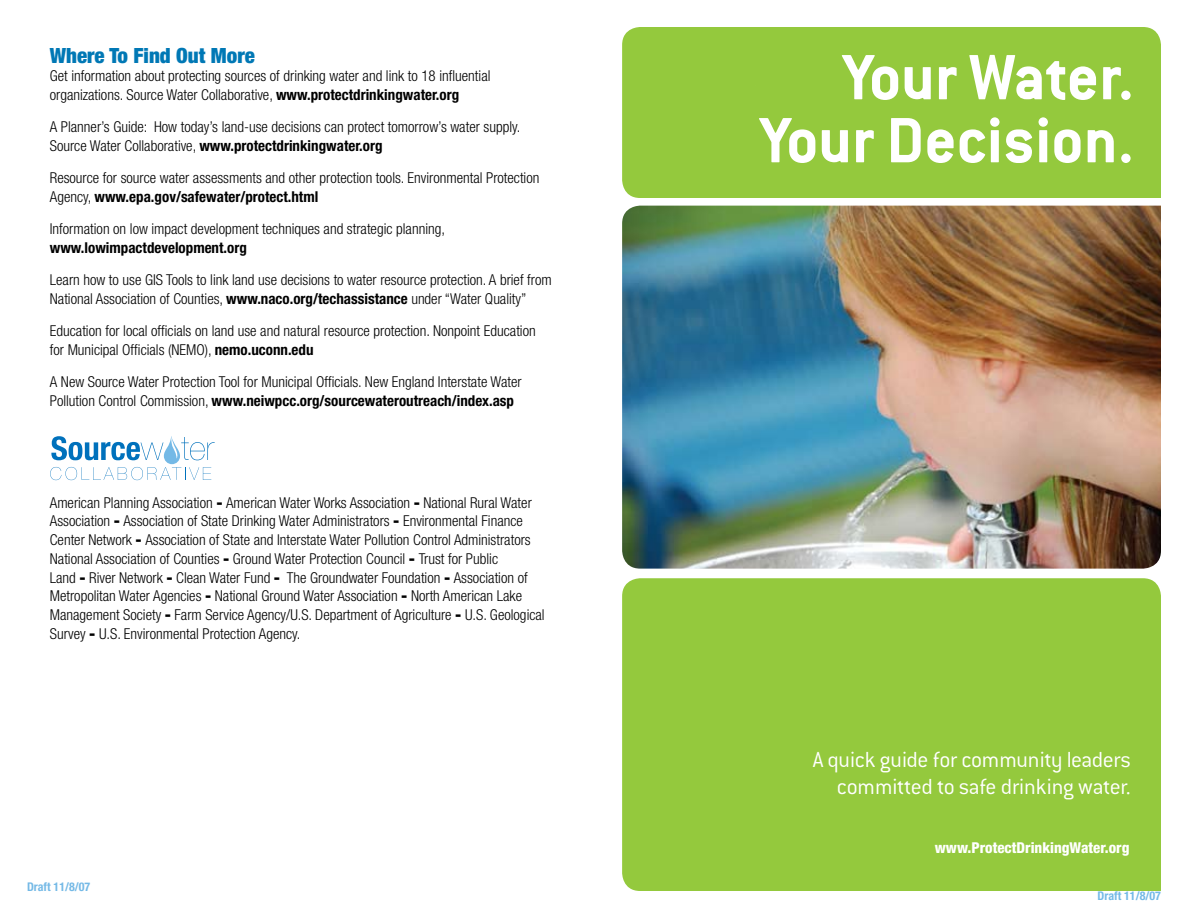
<style>
.page{position:relative;width:1188px;height:918px;background:#fff}
.page>*{position:absolute;margin:0;border:0;box-sizing:border-box;transform-origin:0 0}
.t1{font:700 70.2px/63px "Conduit ITC";color:#fff;text-align:right}
.t2{font:300 24px/27px "Conduit ITC";letter-spacing:-.015em;color:#fff;text-align:right}
.t3{font:900 condensed 21px "Helvetica Neue";color:#0078b5}
.t4{font:300 condensed 15px/18.8px "Helvetica Neue";color:#000}
.t5{font:700 condensed 15px "Helvetica Neue";color:#000}
.t6{font:800 condensed 15px "Helvetica Neue";color:#fff}
.t7{font:700 condensed 12px "Helvetica Neue";color:#74b9e6}
.s1{font-weight:700}
.s2{font-weight:900;font-stretch:expanded}
</style>
<div class="page">
<div style="left:622px;top:27px;width:539px;height:171px;background:#94c93d"></div>
<div style="left:622px;top:578px;width:539px;height:313px;background:#94c93d"></div>
<svg style="left:50px;top:467px;width:161px;height:13px"></svg>
<svg style="left:51px;top:436px;width:112px;height:24px"></svg>
<svg style="left:164px;top:436px;width:16px;height:28px"></svg>
<svg style="left:171px;top:436px;width:44px;height:24px"></svg>
<img style="left:622px;top:206px;width:539px;height:363px">
<h3 class="t3" style="left:50px;top:42px;width:207px">Where To Find Out More</h3>
<p class="t4" style="left:50px;top:67px;width:442px">Get information about protecting sources of drinking water and link to 18 influential organizations. Source Water Collaborative, <span class="s1">www.protectdrinkingwater.org</span></p>
<p class="t4" style="left:50px;top:118px;width:472px">A Planner’s Guide: How today’s land-use decisions can protect tomorrow’s water supply.<br>Source Water Collaborative, <span class="s1">www.protectdrinkingwater.org</span></p>
<p class="t4" style="left:50px;top:169px;width:491px">Resource for source water assessments and other protection tools. Environmental Protection<br>Agency, <span class="s1">www.epa.gov/safewater/protect.html</span></p>
<p class="t4" style="left:50px;top:220px;width:397px">Information on low impact development techniques and strategic planning,</p>
<p class="t5" style="left:50px;top:239px;width:199px">www.lowimpactdevelopment.org</p>
<p class="t4" style="left:50px;top:271px;width:503px">Learn how to use GIS Tools to link land use decisions to water resource protection. A brief from<br>National Association of Counties, <span class="s1">www.naco.org/techassistance</span> under “Water Quality”</p>
<p class="t4" style="left:50px;top:322px;width:487px">Education for local officials on land use and natural resource protection. Nonpoint Education for Municipal Officials (NEMO), <span class="s1">nemo.uconn.edu</span></p>
<p class="t4" style="left:50px;top:373px;width:473px">A New Source Water Protection Tool for Municipal Officials. New England Interstate Water<br>Pollution Control Commission, <span class="s1">www.neiwpcc.org/sourcewateroutreach/index.asp</span></p>
<p class="t4" style="left:50px;top:493px;width:496px">American Planning Association <span class="s2">-</span> American Water Works Association <span class="s2">-</span> National Rural Water Association <span class="s2">-</span> Association of State Drinking Water Administrators <span class="s2">-</span> Environmental Finance Center Network <span class="s2">-</span> Association of State and Interstate Water Pollution Control Administrators National Association of Counties <span class="s2">-</span> Ground Water Protection Council <span class="s2">-</span> Trust for Public<br>Land <span class="s2">-</span> River Network <span class="s2">-</span> Clean Water Fund <span class="s2">-</span> The Groundwater Foundation <span class="s2">-</span> Association of Metropolitan Water Agencies <span class="s2">-</span> National Ground Water Association <span class="s2">-</span> North American Lake Management Society <span class="s2">-</span> Farm Service Agency/U.S. Department of Agriculture <span class="s2">-</span> U.S. Geological Survey <span class="s2">-</span> U.S. Environmental Protection Agency.</p>
<p class="t7" style="left:27px;top:879px;width:65px">Draft 11/8/07</p>
<h1 class="t1" style="left:760px;top:45px;width:376px">Your Water.<br>Your Decision.</h1>
<h2 class="t2" style="left:813px;top:746px;width:320px">A quick guide for community leaders committed to safe drinking water.</h2>
<p class="t6" style="left:935px;top:838px;width:196px">www.ProtectDrinkingWater.org</p>
<p class="t7" style="left:1098px;top:889px;width:65px">Draft 11/8/07</p>
</div>
